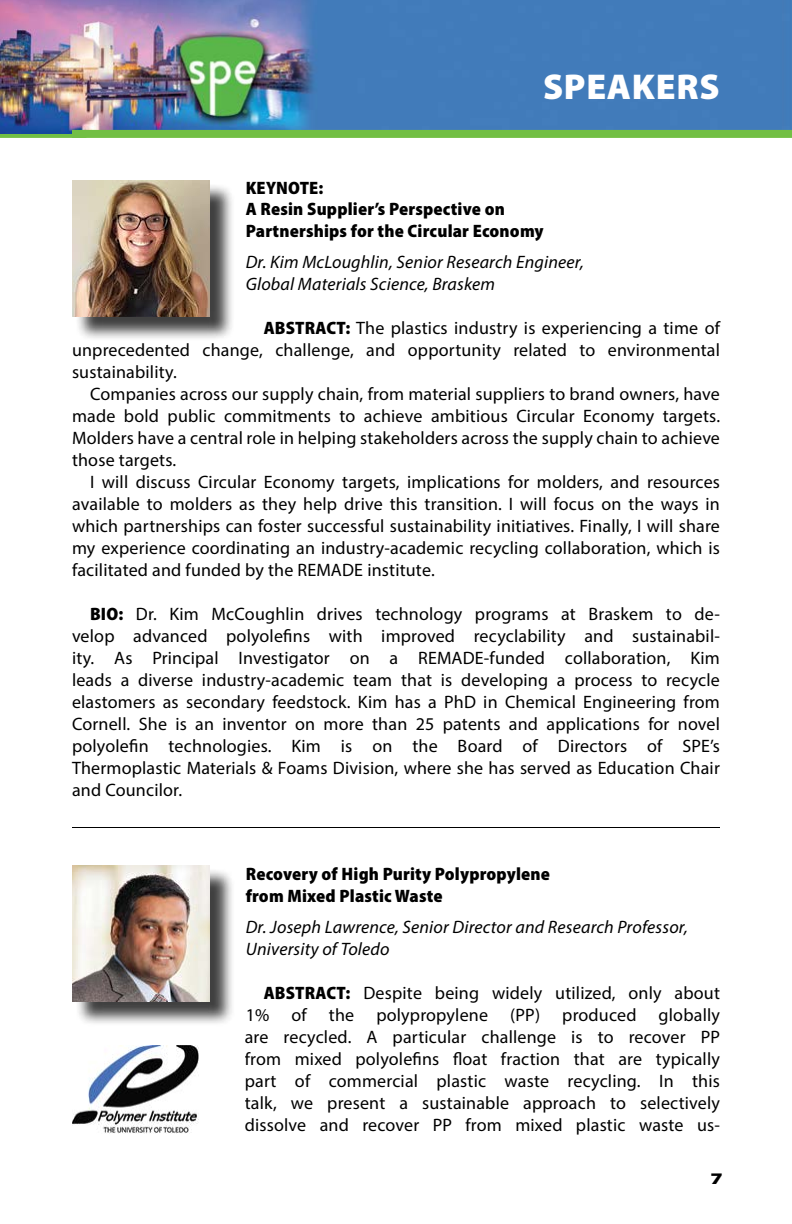
<style>
.page{position:relative;width:792px;height:1224px;background:#fff}
.page>*{position:absolute;margin:0;border:0;box-sizing:border-box;transform-origin:0 0}
.t1{font:900 36px "Myriad Pro";letter-spacing:.02em;color:#fff}
.t2{font:18px/22px "Myriad Pro";letter-spacing:.01em;color:#000;text-align:justify}
.t3{font:italic 18px/22px "Myriad Pro";letter-spacing:.01em;color:#000}
.t4{font:900 semi-condensed 18px/22px "Myriad Pro";letter-spacing:.01em;color:#000}
.t5{font:900 16.2px "Myriad Pro";color:#000;scale:1.33 1}
.s1{font-weight:900;font-stretch:semi-condensed}
</style>
<div class="page">
<div style="left:0;top:130px;width:86px;height:8px;background:#72bf44"></div>
<img style="left:0;top:0;width:792px;height:134px">
<div style="left:72px;top:130px;width:720px;height:8px;background:#72bf44"></div>
<div style="left:74px;top:182px;width:161px;height:159px;background:#000;opacity:.75"></div>
<img style="left:72px;top:180px;width:138px;height:136px">
<div style="left:74px;top:868px;width:161px;height:159px;background:#000;opacity:.75"></div>
<img style="left:72px;top:865px;width:138px;height:136px">
<img style="left:72px;top:1045px;width:127px;height:89px">
<hr style="left:72px;top:827px;width:648px;height:1px;background:#000">
<h1 class="t1" style="left:543px;top:63px;width:178px">SPEAKERS</h1>
<p class="t4" style="left:246px;top:176px;width:300px">KEYNOTE:<br>A Resin Supplier’s Perspective on<br>Partnerships for the Circular Economy</p>
<p class="t3" style="left:246px;top:251px;width:340px">Dr. Kim McLoughlin, Senior Research Engineer,<br>Global Materials Science, Braskem</p>
<p class="t2" style="left:72px;top:317px;width:650px;text-indent:192px"><span class="s1">ABSTRACT:</span> The plastics industry is experiencing a time of unprecedented change, challenge, and opportunity related to environmental sustainability.</p>
<p class="t2" style="left:72px;top:383px;width:650px;text-indent:18px">Companies across our supply chain, from material suppliers to brand owners, have made bold public commitments to achieve ambitious Circular Economy targets.<br>Molders have a central role in helping stakeholders across the supply chain to achieve those targets.</p>
<p class="t2" style="left:72px;top:471px;width:650px;text-indent:18px">I will discuss Circular Economy targets, implications for molders, and resources available to molders as they help drive this transition. I will focus on the ways in which partnerships can foster successful sustainability initiatives. Finally, I will share my experience coordinating an industry-academic recycling collaboration, which is facilitated and funded by the REMADE institute.</p>
<p class="t2" style="left:72px;top:603px;width:650px;text-indent:18px"><span class="s1">BIO:</span> Dr. Kim McCoughlin drives technology programs at Braskem to de&shy;velop advanced polyolefins with improved recyclability and sustainabil&shy;ity. As Principal Investigator on a REMADE-funded collaboration, Kim leads a diverse industry-academic team that is developing a process to recycle elastomers as secondary feedstock. Kim has a PhD in Chemical Engineering from Cornell. She is an inventor on more than 25 patents and applications for novel polyolefin technologies. Kim is on the Board of Directors of SPE’s Thermoplastic Materials &amp; Foams Division, where she has served as Education Chair and Councilor.</p>
<p class="t4" style="left:246px;top:863px;width:306px">Recovery of High Purity Polypropylene from Mixed Plastic Waste</p>
<p class="t3" style="left:246px;top:916px;width:444px">Dr. Joseph Lawrence, Senior Director and Research Professor,<br>University of Toledo</p>
<p class="t2" style="left:245px;top:982px;width:477px;text-indent:19px"><span class="s1">ABSTRACT:</span> Despite being widely utilized, only about 1% of the polypropylene (PP) produced globally are recycled. A particular challenge is to recover PP from mixed polyolefins float fraction that are typically part of commercial plastic waste recycling. In this talk, we present a sustainable approach to selectively dissolve and recover PP from mixed plastic waste us-</p>
<p class="t5" style="left:711px;top:1168px;width:11px">7</p>
</div>
